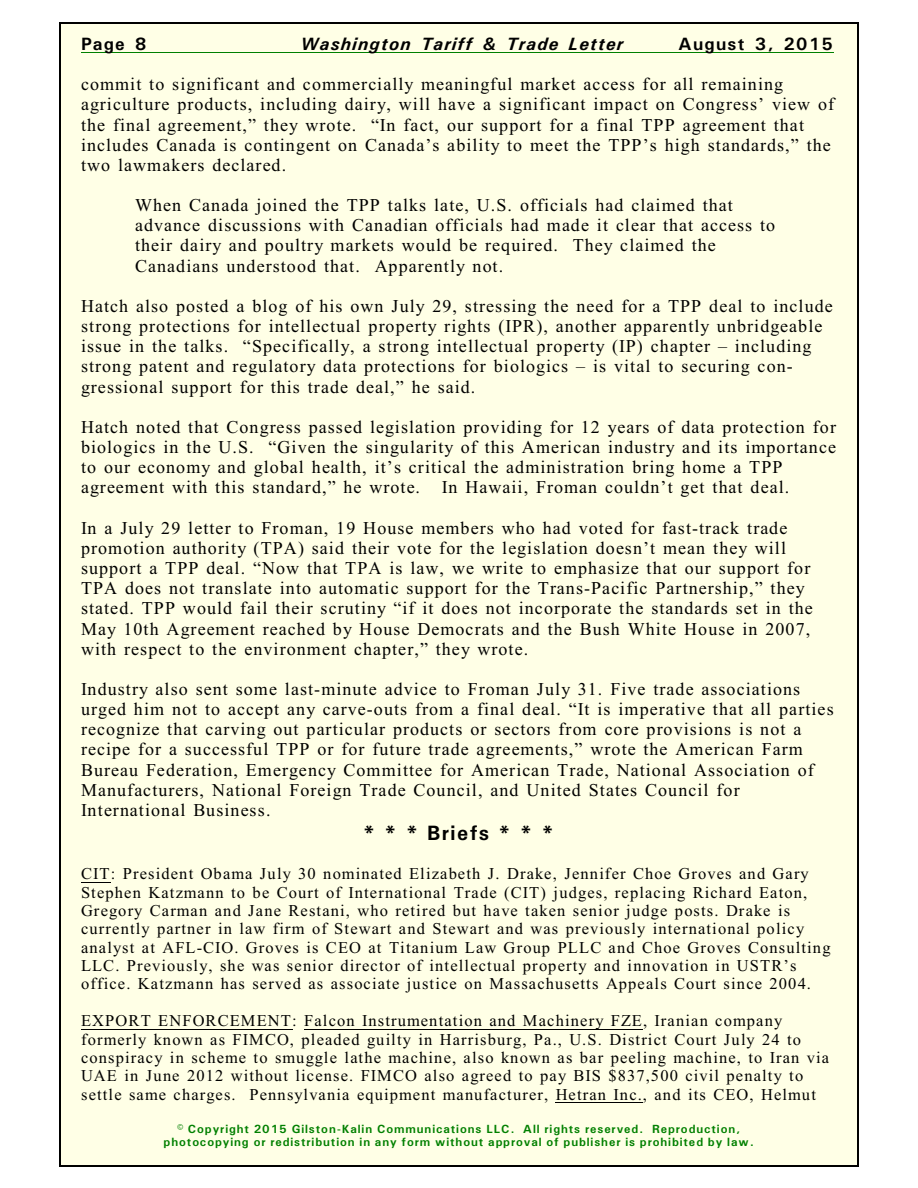
<style>
.page{position:relative;width:918px;height:1188px;background:#fff}
.page>*{position:absolute;margin:0;border:0;box-sizing:border-box;transform-origin:0 0}
.t1{font:700 21px "Univers";letter-spacing:.07em;color:#000}
.t2{font:18px/20.1px "Times New Roman";letter-spacing:.06em;color:#000}
.t3{font:italic 700 18px "Univers";letter-spacing:.07em;color:#000}
.t4{font:700 18px "Univers";letter-spacing:.075em;color:#000}
.t5{font:16.5px/18.3px "Times New Roman";letter-spacing:.07em;color:#000}
.t6{font:700 12px/13.6px "Univers";letter-spacing:.075em;color:#008000;text-align:center}
</style>
<div class="page">
<div style="left:59px;top:23px;width:800px;height:1143px;background:#ffffe6"></div>
<hr style="left:59px;top:23px;width:1px;height:1143px;background:#000">
<hr style="left:857px;top:23px;width:2px;height:1143px;background:#000">
<hr style="left:59px;top:23px;width:799px;height:1px;background:#000">
<hr style="left:59px;top:1165px;width:799px;height:1px;background:#000">
<hr style="left:81px;top:52px;width:753px;height:1px;background:#008000">
<hr style="left:81px;top:882px;width:30px;height:1px;background:#000">
<hr style="left:81px;top:1029px;width:211px;height:1px;background:#000">
<hr style="left:304px;top:1029px;width:339px;height:1px;background:#000">
<hr style="left:556px;top:1102px;width:87px;height:1px;background:#000">
<p class="t4" style="left:81px;top:38px;width:67px">Page 8</p>
<p class="t3" style="left:301px;top:38px;width:324px">Washington Tariff &amp; Trade Letter</p>
<p class="t4" style="left:678px;top:38px;width:156px">August 3, 2015</p>
<p class="t2" style="left:81px;top:76px;width:755px">commit to significant and commercially meaningful market access for all remaining agriculture products, including dairy, will have a significant impact on Congress’ view of the final agreement,” they wrote. “In fact, our support for a final TPP agreement that includes Canada is contingent on Canada’s ability to meet the TPP’s high standards,” the two lawmakers declared.</p>
<p class="t2" style="left:135px;top:197px;width:642px">When Canada joined the TPP talks late, U.S. officials had claimed that advance discussions with Canadian officials had made it clear that access to their dairy and poultry markets would be required. They claimed the Canadians understood that. Apparently not.</p>
<p class="t2" style="left:81px;top:298px;width:753px">Hatch also posted a blog of his own July 29, stressing the need for a TPP deal to include strong protections for intellectual property rights (IPR), another apparently unbridgeable issue in the talks. “Specifically, a strong intellectual property (IP) chapter – including strong patent and regulatory data protections for biologics – is vital to securing con&shy;gressional support for this trade deal,” he said.</p>
<p class="t2" style="left:81px;top:419px;width:757px">Hatch noted that Congress passed legislation providing for 12 years of data protection for biologics in the U.S. “Given the singularity of this American industry and its importance to our economy and global health, it’s critical the administration bring home a TPP agreement with this standard,” he wrote. In Hawaii, Froman couldn’t get that deal.</p>
<p class="t2" style="left:81px;top:519px;width:733px">In a July 29 letter to Froman, 19 House members who had voted for fast-track trade promotion authority (TPA) said their vote for the legislation doesn’t mean they will support a TPP deal. “Now that TPA is law, we write to emphasize that our support for TPA does not translate into automatic support for the Trans-Pacific Partnership,” they stated. TPP would fail their scrutiny “if it does not incorporate the standards set in the May 10th Agreement reached by House Democrats and the Bush White House in 2007, with respect to the environment chapter,” they wrote.</p>
<p class="t2" style="left:81px;top:681px;width:754px">Industry also sent some last-minute advice to Froman July 31. Five trade associations urged him not to accept any carve-outs from a final deal. “It is imperative that all parties recognize that carving out particular products or sectors from core provisions is not a recipe for a successful TPP or for future trade agreements,” wrote the American Farm Bureau Federation, Emergency Committee for American Trade, National Association of Manufacturers, National Foreign Trade Council, and United States Council for International Business.</p>
<p class="t1" style="left:362px;top:825px;width:193px">* * * Briefs * * *</p>
<p class="t5" style="left:81px;top:866px;width:751px">CIT: President Obama July 30 nominated Elizabeth J. Drake, Jennifer Choe Groves and Gary Stephen Katzmann to be Court of International Trade (CIT) judges, replacing Richard Eaton, Gregory Carman and Jane Restani, who retired but have taken senior judge posts. Drake is currently partner in law firm of Stewart and Stewart and was previously international policy analyst at AFL-CIO. Groves is CEO at Titanium Law Group PLLC and Choe Groves Consulting LLC. Previously, she was senior director of intellectual property and innovation in USTR’s office. Katzmann has served as associate justice on Massachusetts Appeals Court since 2004.</p>
<p class="t5" style="left:81px;top:1013px;width:750px">EXPORT ENFORCEMENT: Falcon Instrumentation and Machinery FZE, Iranian company formerly known as FIMCO, pleaded guilty in Harrisburg, Pa., U.S. District Court July 24 to conspiracy in scheme to smuggle lathe machine, also known as bar peeling machine, to Iran via UAE in June 2012 without license. FIMCO also agreed to pay BIS $837,500 civil penalty to settle same charges. Pennsylvania equipment manufacturer, Hetran Inc., and its CEO, Helmut</p>
<p class="t6" style="left:164px;top:1123px;width:592px">© Copyright 2015 Gilston-Kalin Communications LLC. All rights reserved. Reproduction, photocopying or redistribution in any form without approval of publisher is prohibited by law.</p>
</div>
